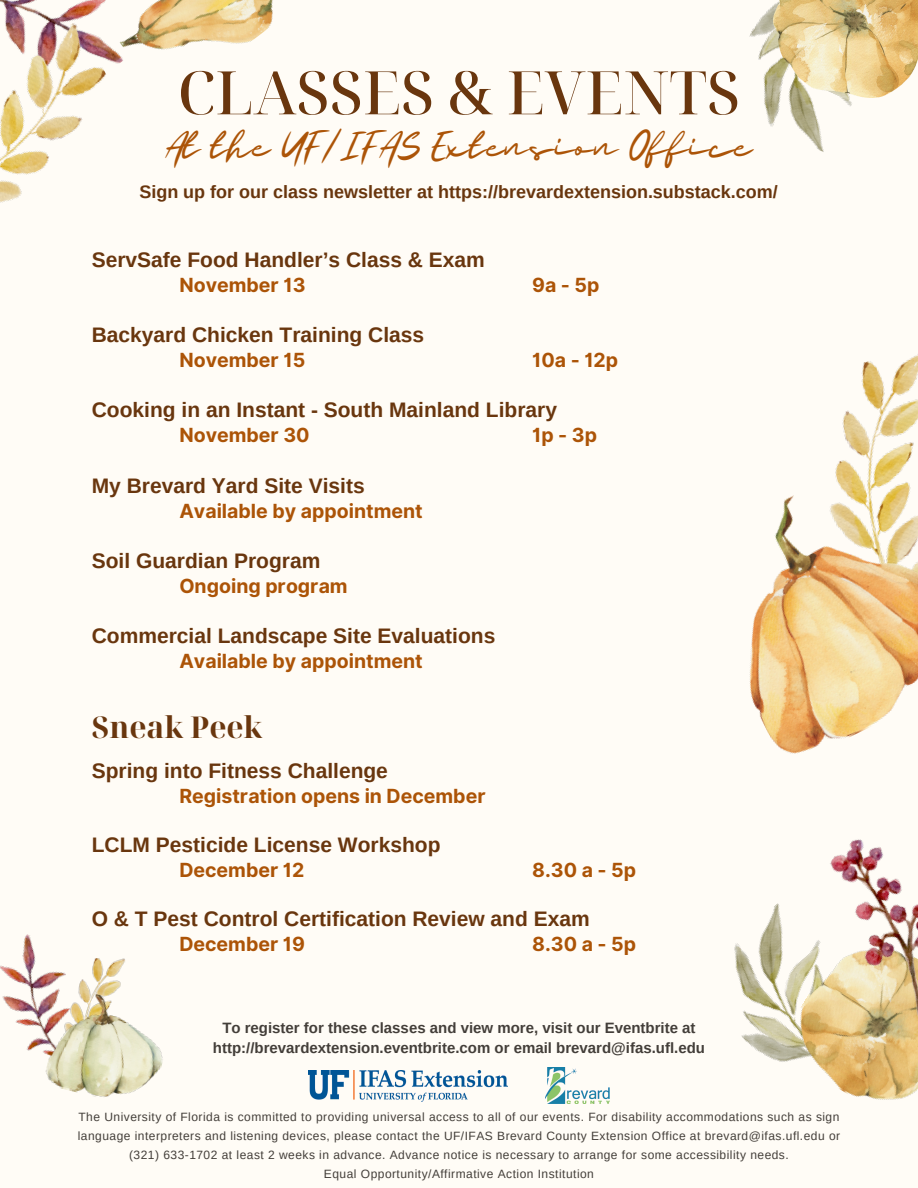
<style>
.page{position:relative;width:918px;height:1188px;background:#fffcf6}
.page>*{position:absolute;margin:0;border:0;box-sizing:border-box;transform-origin:0 0}
.t1{font:500 60px "Noto Serif Display";color:#69360e}
.t2{font:37.5px "Majesty Yandi Designs";color:#ac5407}
.t3{font:700 30px "Noto Serif Display";color:#69360e}
.t4{font:700 21px "Arimo";color:#69360e}
.t5{font:700 19.5px "Inter";color:#ac5407}
.t6{font:700 18px "Arimo";color:#69360e}
.t7{font:700 15px/20.2px "Arimo";color:#433e39;text-align:center}
.t8{font:12px/19px "Arimo";letter-spacing:.04em;color:#433e39;text-align:center}
</style>
<div class="page">
<img style="left:842px;top:354px;width:76px;height:105px">
<img style="left:749px;top:459px;width:169px;height:295px">
<img style="left:142px;top:0;width:131px;height:50px">
<img style="left:749px;top:5px;width:131px;height:147px">
<img style="left:773px;top:0;width:145px;height:97px">
<img style="left:734px;top:903px;width:46px;height:157px">
<img style="left:775px;top:920px;width:143px;height:180px">
<img style="left:780px;top:839px;width:138px;height:199px">
<img style="left:0;top:0;width:142px;height:45px">
<img style="left:112px;top:958px;width:13px;height:29px">
<img style="left:0;top:934px;width:112px;height:117px">
<img style="left:42px;top:987px;width:121px;height:110px">
<img style="left:0;top:20px;width:138px;height:183px">
<img style="left:308px;top:1071px;width:200px;height:30px">
<img style="left:545px;top:1068px;width:64px;height:36px">
<p class="t1" style="left:178px;top:50px;width:564px">CLASSES &amp; EVENTS</p>
<p class="t2" style="left:165px;top:129px;width:590px">At the UF/IFAS Extension Office</p>
<p class="t6" style="left:139px;top:182px;width:640px">Sign up for our class newsletter at https://brevardextension.substack.com/</p>
<p class="t4" style="left:92px;top:248px;width:395px">ServSafe Food Handler’s Class &amp; Exam</p>
<p class="t5" style="left:179px;top:273px;width:128px">November 13</p>
<p class="t5" style="left:532px;top:273px;width:69px">9a - 5p</p>
<p class="t4" style="left:92px;top:323px;width:334px">Backyard Chicken Training Class</p>
<p class="t5" style="left:179px;top:348px;width:127px">November 15</p>
<p class="t5" style="left:532px;top:348px;width:87px">10a - 12p</p>
<p class="t4" style="left:92px;top:398px;width:467px">Cooking in an Instant - South Mainland Library</p>
<p class="t5" style="left:179px;top:424px;width:132px">November 30</p>
<p class="t5" style="left:532px;top:424px;width:66px">1p - 3p</p>
<p class="t4" style="left:92px;top:474px;width:274px">My Brevard Yard Site Visits</p>
<p class="t5" style="left:179px;top:499px;width:245px">Available by appointment</p>
<p class="t4" style="left:92px;top:549px;width:230px">Soil Guardian Program</p>
<p class="t5" style="left:179px;top:574px;width:170px">Ongoing program</p>
<p class="t4" style="left:92px;top:624px;width:405px">Commercial Landscape Site Evaluations</p>
<p class="t5" style="left:179px;top:650px;width:245px">Available by appointment</p>
<p class="t3" style="left:92px;top:706px;width:172px">Sneak Peek</p>
<p class="t4" style="left:92px;top:759px;width:298px">Spring into Fitness Challenge</p>
<p class="t5" style="left:179px;top:784px;width:308px">Registration opens in December</p>
<p class="t4" style="left:92px;top:833px;width:350px">LCLM Pesticide License Workshop</p>
<p class="t5" style="left:179px;top:858px;width:127px">December 12</p>
<p class="t5" style="left:532px;top:858px;width:105px">8.30 a - 5p</p>
<p class="t4" style="left:92px;top:907px;width:499px">O &amp; T Pest Control Certification Review and Exam</p>
<p class="t5" style="left:179px;top:932px;width:127px">December 19</p>
<p class="t5" style="left:532px;top:932px;width:105px">8.30 a - 5p</p>
<p class="t7" style="left:213px;top:1018px;width:494px">To register for these classes and view more, visit our Eventbrite at http://brevardextension.eventbrite.com or email brevard@ifas.ufl.edu</p>
<p class="t8" style="left:78px;top:1107px;width:764px">The University of Florida is committed to providing universal access to all of our events. For disability accommodations such as sign language interpreters and listening devices, please contact the UF/IFAS Brevard County Extension Office at brevard@ifas.ufl.edu or (321) 633-1702 at least 2 weeks in advance. Advance notice is necessary to arrange for some accessibility needs.</p>
<p class="t8" style="left:324px;top:1164px;width:272px">Equal Opportunity/Affirmative Action Institution</p>
</div>
